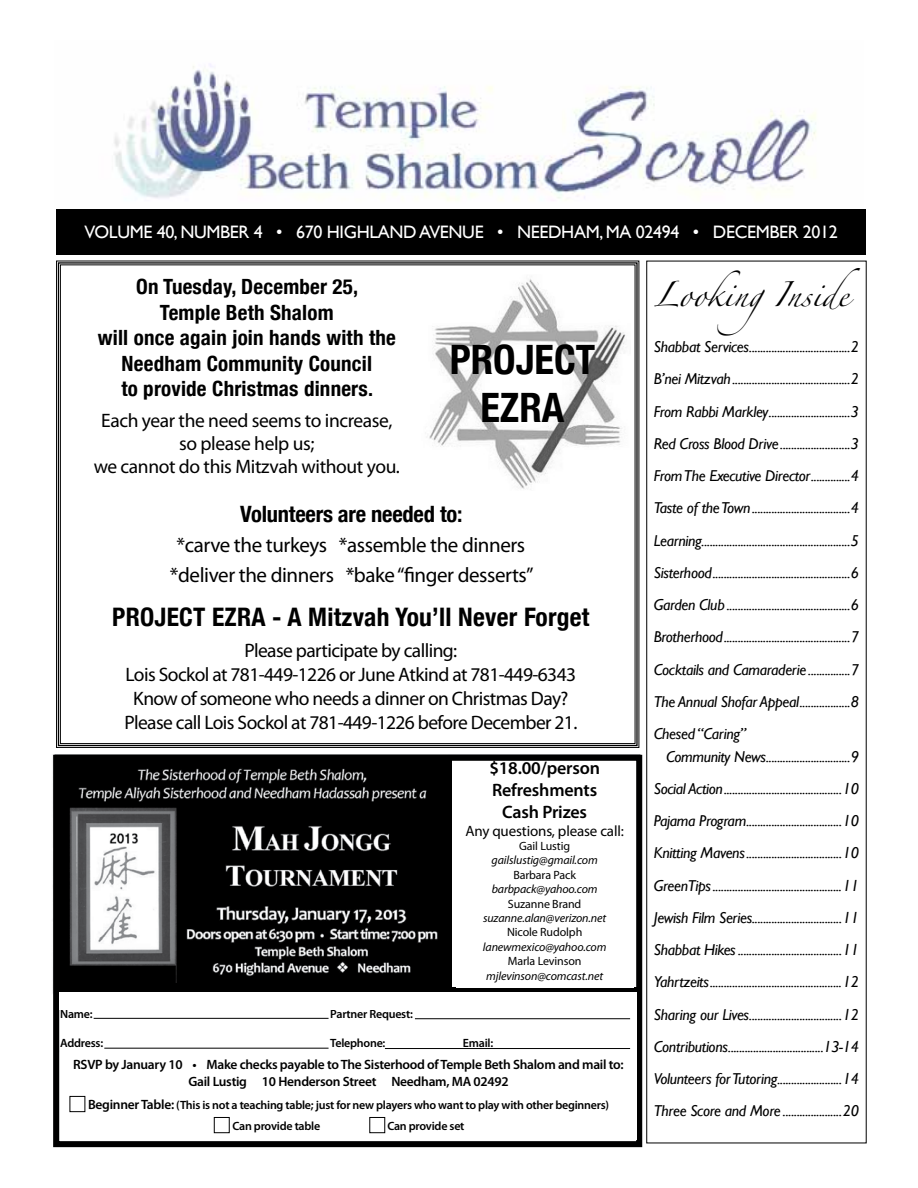
<style>
.page{position:relative;width:918px;height:1188px;background:#fff}
.page>*{position:absolute;margin:0;border:0;box-sizing:border-box;transform-origin:0 0}
.t1{font:700 condensed 40.5px/48.6px "Helvetica Neue";color:#000;text-align:center}
.t2{font:700 condensed 25.5px "Helvetica Neue";letter-spacing:.01em;color:#000}
.t3{font:700 condensed 22.5px "Helvetica Neue";letter-spacing:-.01em;color:#000}
.t4{font:22.5px "Zapfino";color:#000}
.t5{font:700 condensed 21px/25.5px "Helvetica Neue";letter-spacing:.01em;color:#000;text-align:center}
.t6{font:21px/30px "Myriad Pro";letter-spacing:-.02em;color:#000;text-align:center}
.t7{font:19.5px/24px "Myriad Pro";letter-spacing:-.03em;color:#000;text-align:center}
.t8{font:18px "Gill Sans";letter-spacing:-.02em;color:#fff}
.t9{font:600 18px/21.6px "Myriad Pro";letter-spacing:-.01em;color:#000;text-align:center}
.t10{font:italic 15.75px/32.2px "Gill Sans";letter-spacing:-.02em;color:#000;text-align:justify}
.t11{font:15px "Myriad Pro";letter-spacing:-.01em;color:#000}
.t12{font:600 13.5px/16.2px "Myriad Pro";letter-spacing:-.02em;color:#000;text-align:center}
.t13{font:600 12px/21.1px "Myriad Pro";letter-spacing:-.02em;color:#000}
.t14{font:italic 12px "Myriad Pro";letter-spacing:-.01em;color:#000}
.t15{font:12px "Myriad Pro";letter-spacing:-.01em;color:#000}
.s1{font-size:13.5px}
</style>
<div class="page">
<img style="left:114px;top:64px;width:702px;height:137px">
<svg style="left:56px;top:260px;width:584px;height:488px"></svg>
<div style="left:56px;top:209px;width:810px;height:46px;background:#000"></div>
<div style="left:646px;top:261px;width:221px;height:882px;border:1px solid #000"></div>
<img style="left:52px;top:755px;width:589px;height:393px">
<img style="left:417px;top:274px;width:214px;height:216px">
<div style="left:53px;top:755px;width:589px;height:392px;border:6px solid #000"></div>
<div style="left:56px;top:755px;width:10px;height:230px;background:#000"></div>
<div style="left:442px;top:758px;width:10px;height:234px;background:#000"></div>
<div style="left:56px;top:983px;width:391px;height:9px;background:#000"></div>
<div style="left:447px;top:987px;width:190px;height:5px;background:#000"></div>
<div style="left:456px;top:761px;width:177px;height:226px;background:#fff"></div>
<div style="left:60px;top:1009px;width:577px;height:130px;background:#fff"></div>
<div style="left:70px;top:1096px;width:15px;height:16px;border:1px solid #000"></div>
<div style="left:214px;top:1117px;width:15px;height:16px;border:1px solid #000"></div>
<div style="left:370px;top:1117px;width:15px;height:16px;border:1px solid #000"></div>
<div style="left:60px;top:992px;width:577px;height:17px;background:#fff"></div>
<hr style="left:94px;top:1018px;width:235px;height:1px;background:#000">
<hr style="left:104px;top:1048px;width:225px;height:1px;background:#000">
<hr style="left:385px;top:1048px;width:245px;height:1px;background:#000">
<hr style="left:415px;top:1018px;width:215px;height:1px;background:#000">
<p class="t8" style="left:85px;top:222px;width:755px">VOLUME 40, NUMBER 4 • 670 HIGHLAND AVENUE • NEEDHAM, MA 02494 • DECEMBER 2012</p>
<h3 class="t4" style="left:654px;top:285px;width:208px">LookingInside</h3>
<p class="t10" style="left:654px;top:331px;width:207px">Shabbat Services....................................2<br>B’nei Mitzvah..........................................2<br>From Rabbi Markley.............................3<br>Red Cross Blood Drive.........................3<br>From The Executive Director..............4<br>Taste of the Town...................................4<br>Learning.....................................................5<br>Sisterhood.................................................6<br>Garden Club ............................................6<br>Brotherhood.............................................7<br>Cocktails and Camaraderie ...............7<br>The Annual Shofar Appeal..................8<br>Chesed “Caring”</p>
<p class="t10" style="left:654px;top:740px;width:207px;text-indent:12px">Community News..............................9<br>Social Action..........................................10<br>Pajama Program..................................10<br>Knitting Mavens..................................10<br>GreenTips..............................................11<br>Jewish Film Series................................11<br>Shabbat Hikes .....................................11<br>Yahrtzeits...............................................12<br>Sharing our Lives.................................12<br>Contributions..................................13-14<br>Volunteers for Tutoring.......................14<br>Three Score and More .....................20</p>
<h3 class="t5" style="left:98px;top:274px;width:300px">On Tuesday, December 25,<br>Temple Beth Shalom<br>will once again join hands with the<br>Needham Community Council<br>to provide Christmas dinners.</h3>
<p class="t7" style="left:94px;top:408px;width:308px;line-height:23.4px">Each year the need seems to increase, so please help us;<br>we cannot do this Mitzvah without you.</p>
<h3 class="t3" style="left:240px;top:501px;width:224px">Volunteers are needed to:</h3>
<h3 class="t6" style="left:170px;top:530px;width:365px">*carve the turkeys *assemble the dinners *deliver the dinners *bake “finger desserts”</h3>
<h2 class="t2" style="left:112px;top:602px;width:479px">PROJECT EZRA - A Mitzvah You’ll Never Forget</h2>
<p class="t7" style="left:124px;top:638px;width:455px">Please participate by calling:<br>Lois Sockol at 781-449-1226 or June Atkind at 781-449-6343<br>Know of someone who needs a dinner on Christmas Day?<br>Please call Lois Sockol at 781-449-1226 before December 21.</p>
<h1 class="t1" style="left:450px;top:334px;width:147px">PROJECT<br>EZRA</h1>
<p class="t9" style="left:489px;top:757px;width:112px">$18.00/person<br>Refreshments<br>Cash Prizes</p>
<p class="t11" style="left:465px;top:821px;width:160px">Any questions, please call:</p>
<p class="t15" style="left:519px;top:839px;width:52px">Gail Lustig</p>
<p class="t14" style="left:492px;top:853px;width:108px">gailslustig@gmail.com</p>
<p class="t15" style="left:513px;top:867px;width:64px">Barbara Pack</p>
<p class="t14" style="left:492px;top:882px;width:107px">barbpack@yahoo.com</p>
<p class="t15" style="left:508px;top:896px;width:75px">Suzanne Brand</p>
<p class="t14" style="left:483px;top:911px;width:125px">suzanne.alan@verizon.net</p>
<p class="t15" style="left:507px;top:925px;width:77px">Nicole Rudolph</p>
<p class="t14" style="left:483px;top:939px;width:125px">lanewmexico@yahoo.com</p>
<p class="t15" style="left:508px;top:954px;width:75px">Marla Levinson</p>
<p class="t14" style="left:486px;top:968px;width:118px">mjlevinson@comcast.net</p>
<p class="t13" style="left:60px;top:1003px;width:34px">Name:</p>
<p class="t13" style="left:330px;top:1003px;width:84px">Partner Request:</p>
<p class="t13" style="left:60px;top:1032px;width:44px">Address:</p>
<p class="t13" style="left:330px;top:1032px;width:57px">Telephone:</p>
<p class="t13" style="left:463px;top:1032px;width:32px">Email:</p>
<p class="t12" style="left:73px;top:1057px;width:552px">RSVP by January 10 • Make checks payable to The Sisterhood of Temple Beth Shalom and mail to:<br>Gail Lustig 10 Henderson Street Needham, MA 02492</p>
<p class="t13" style="left:232px;top:1094px;width:378px;text-indent:-144px"><span class="s1">Beginner Table:</span> (This is not a teaching table; just for new players who want to play with other beginners)<br>Can provide table</p>
<p class="t13" style="left:387px;top:1115px;width:79px">Can provide set</p>
</div>
